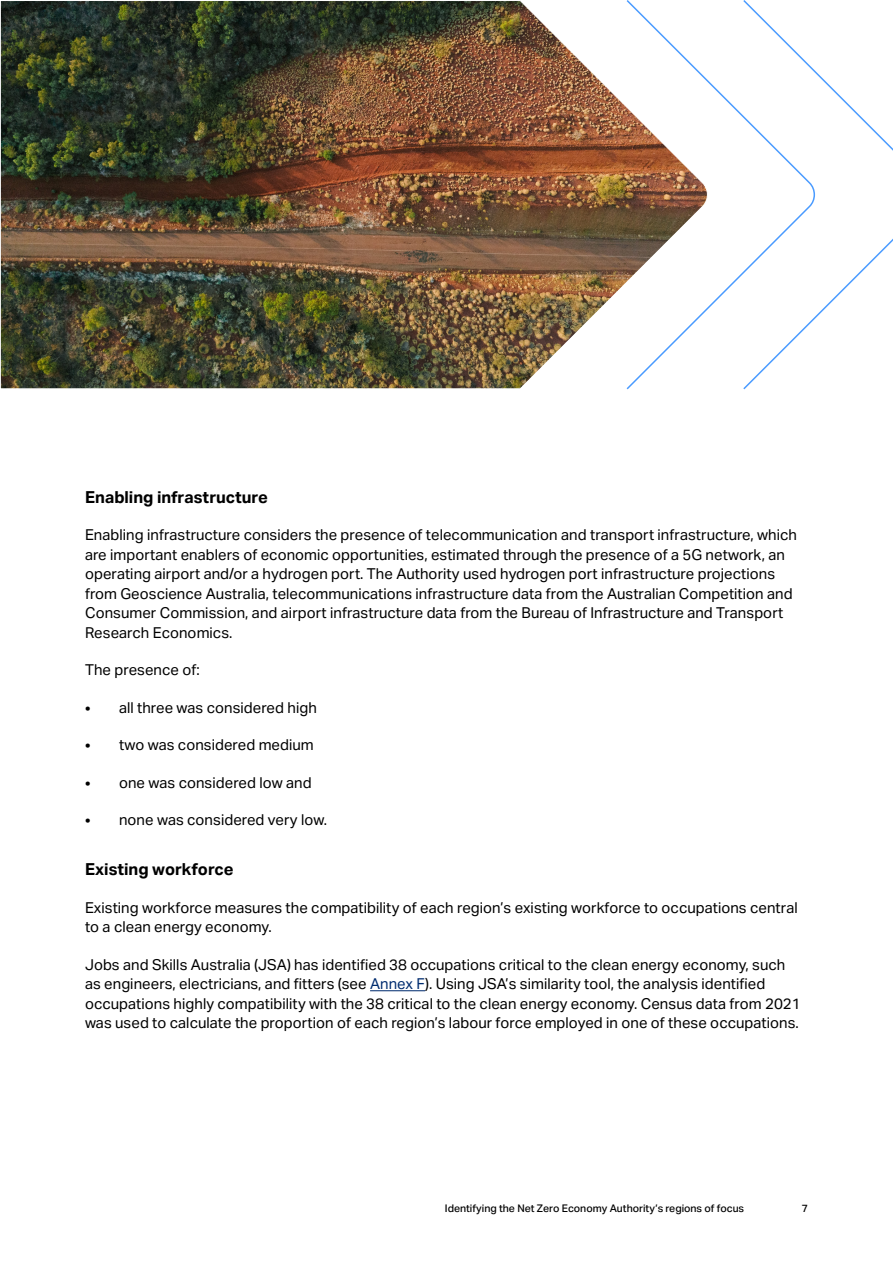
<style>
.page{position:relative;width:893px;height:1263px;background:#fff}
.page>*{position:absolute;margin:0;border:0;box-sizing:border-box;transform-origin:0 0}
.Heading_2{font:700 16.5px "Aktiv Grotesk";color:#000}
.List_Bullet{font:15px/19.5px "Aktiv Grotesk";color:#000}
.t1{font:500 10.5px "Aktiv Grotesk";color:#000}
.s1{color:#002c6f}
</style>
<div class="page">
<hr style="left:370px;top:990px;width:55px;height:1px;background:#002c6f">
<svg style="left:816px;top:71px;width:77px;height:247px"></svg>
<svg style="left:708px;top:0;width:108px;height:390px"></svg>
<img style="left:0;top:0;width:708px;height:390px">
<h2 class="Heading_2" style="left:85px;top:488px;width:184px">Enabling infrastructure</h2>
<p class="List_Bullet" style="left:85px;top:525px;width:714px">Enabling infrastructure considers the presence of telecommunication and transport infrastructure, which are important enablers of economic opportunities, estimated through the presence of a 5G network, an operating airport and/or a hydrogen port. The Authority used hydrogen port infrastructure projections from Geoscience Australia, telecommunications infrastructure data from the Australian Competition and Consumer Commission, and airport infrastructure data from the Bureau of Infrastructure and Transport Research Economics.</p>
<p class="List_Bullet" style="left:85px;top:660px;width:116px">The presence of:</p>
<p class="List_Bullet" style="left:85px;top:698px;width:233px">• all three was considered high</p>
<p class="List_Bullet" style="left:85px;top:735px;width:230px">• two was considered medium</p>
<p class="List_Bullet" style="left:85px;top:773px;width:228px">• one was considered low and</p>
<p class="List_Bullet" style="left:85px;top:810px;width:244px">• none was considered very low.</p>
<h2 class="Heading_2" style="left:85px;top:860px;width:150px">Existing workforce</h2>
<p class="List_Bullet" style="left:85px;top:898px;width:714px">Existing workforce measures the compatibility of each region’s existing workforce to occupations central to a clean energy economy.</p>
<p class="List_Bullet" style="left:85px;top:955px;width:717px">Jobs and Skills Australia (JSA) has identified 38 occupations critical to the clean energy economy, such as engineers, electricians, and fitters (see <span class="s1">Annex F</span>). Using JSA’s similarity tool, the analysis identified occupations highly compatibility with the 38 critical to the clean energy economy. Census data from 2021 was used to calculate the proportion of each region’s labour force employed in one of these occupations.</p>
<p class="t1" style="left:445px;top:1202px;width:301px">Identifying the Net Zero Economy Authority’s regions of focus</p>
<p class="t1" style="left:802px;top:1202px;width:8px">7</p>
</div>
